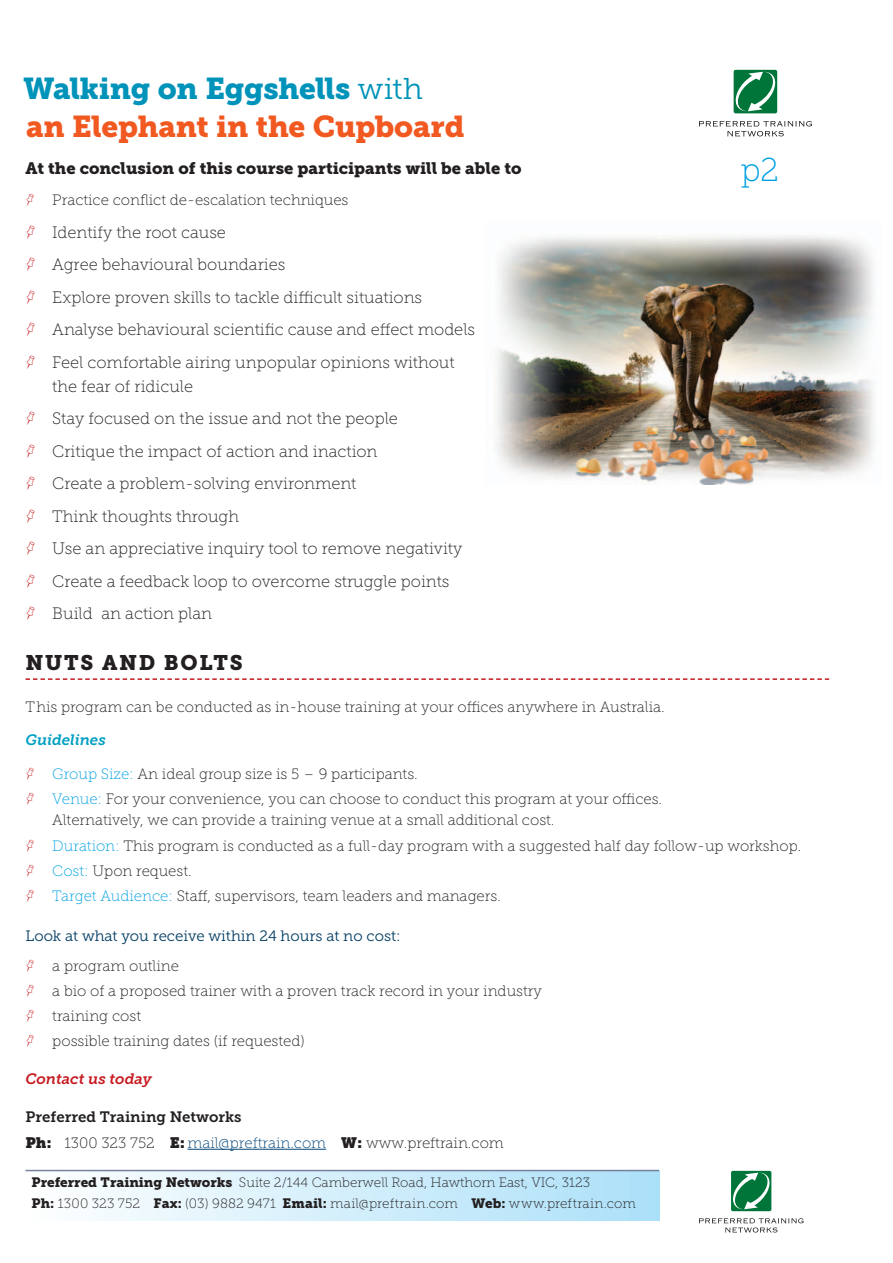
<style>
.page{position:relative;width:893px;height:1263px;background:#fff}
.page>*{position:absolute;margin:0;border:0;box-sizing:border-box;transform-origin:0 0}
.t1{font:33px "Museo Slab 100";color:#00a1e3}
.t2{font:30px/37.5px "Museo Slab 900";letter-spacing:-.01em;color:#f15921}
.t3{font:21px "Museo Slab 900";letter-spacing:.08em;color:#231f20}
.t4{font:16.5px/32.5px "Museo Slab 100";color:#231f20}
.t5{font:16.5px "Museo Slab 900";color:#231f20}
.t6{font:15px/25.2px "Museo Slab 100";color:#231f20}
.t7{font:15px "Museo Slab 300";color:#023c63}
.t8{font:15px "Museo Slab 700";color:#231f20}
.t9{font:italic 15px "Museo Slab 700";color:#c61c22}
.t10{font:italic 15px "Museo Slab 700";letter-spacing:-.005em;color:#009fc3}
.t11{font:13.5px/21px "Museo Slab 100";color:#231f20}
.s1{color:#0093ba}
.s2{font-family:"Museo Slab 300";color:#0093ba}
.s3{font-family:"FF Dingbests";color:#c61c22}
.s4{color:#00a1e3}
.s5{font-family:"Museo Slab"}
.s6{color:#014478}
.s7{font-family:"Museo Slab 900"}
</style>
<div class="page">
<img style="left:496px;top:236px;width:378px;height:249px">
<div style="left:731px;top:1171px;width:40px;height:40px;background:#00753a;border-radius:2px"></div>
<svg style="left:731px;top:1172px;width:41px;height:37px"></svg>
<svg style="left:699px;top:1218px;width:105px;height:14px"></svg>
<div style="left:26px;top:1170px;width:633px;height:50px;background:linear-gradient(to right,#fefefe,#abe0f9)"></div>
<hr style="left:26px;top:1170px;width:633px;height:1px;background:#76819e">
<div style="left:734px;top:70px;width:43px;height:43px;background:#00753a;border-radius:2px"></div>
<svg style="left:733px;top:72px;width:45px;height:39px"></svg>
<svg style="left:699px;top:121px;width:113px;height:16px"></svg>
<hr style="left:188px;top:1149px;width:138px;height:1px;background:#014478">
<svg style="left:26px;top:678px;width:803px;height:2px"></svg>
<h2 class="t2" style="left:23px;top:70px;width:443px"><span class="s1">Walking on Eggshells</span> <span class="s2">with </span>an Elephant in the Cupboard</h2>
<p class="t5" style="left:26px;top:159px;width:498px">At the conclusion of this course participants will be able to</p>
<p class="t6" style="left:26px;top:188px;width:324px"><span class="s3">?</span> Practice conflict de-escalation techniques</p>
<p class="t4" style="left:26px;top:216px;width:451px"><span class="s3">?</span> Identify the root cause<br><span class="s3">?</span> Agree behavioural boundaries<br><span class="s3">?</span> Explore proven skills to tackle difficult situations<br><span class="s3">?</span> Analyse behavioural scientific cause and effect models <span class="s3">?</span> Feel comfortable airing unpopular opinions without</p>
<p class="t4" style="left:26px;top:370px;width:438px;text-indent:27px">the fear of ridicule<br><span class="s3">?</span> Stay focused on the issue and not the people<br><span class="s3">?</span> Critique the impact of action and inaction<br><span class="s3">?</span> Create a problem-solving environment<br><span class="s3">?</span> Think thoughts through<br><span class="s3">?</span> Use an appreciative inquiry tool to remove negativity <span class="s3">?</span> Create a feedback loop to overcome struggle points <span class="s3">?</span> Build an action plan</p>
<h3 class="t3" style="left:26px;top:650px;width:219px">NUTS AND BOLTS</h3>
<h1 class="t1" style="left:741px;top:152px;width:40px">p2</h1>
<p class="t6" style="left:26px;top:694px;width:641px">This program can be conducted as in-house training at your offices anywhere in Australia.</p>
<p class="t10" style="left:26px;top:732px;width:82px">Guidelines</p>
<p class="t6" style="left:26px;top:761px;width:638px"><span class="s3">?</span> <span class="s4">Group Size:</span> An ideal group size is 5 – 9 participants.<br><span class="s3">?</span> <span class="s4">Venue:</span> For your convenience, you can choose to conduct this program at your offices.</p>
<p class="t6" style="left:26px;top:808px;width:777px;text-indent:27px">Alternatively, we can provide a training venue at a small additional cost.<br><span class="s3">?</span> <span class="s4">Duration:</span> This program is conducted as a full-day program with a suggested half day follow-up workshop. <span class="s3">?</span> <span class="s4">Cost:</span> Upon request.<br><span class="s3">?</span> <span class="s4">Target Audience:</span> Staff, supervisors, team leaders and managers.</p>
<p class="t7" style="left:26px;top:928px;width:377px">Look at what you receive within 24 hours at no cost:</p>
<p class="t6" style="left:26px;top:953px;width:518px"><span class="s3">?</span> a program outline<br><span class="s3">?</span> a bio of a proposed trainer with a proven track record in your industry <span class="s3">?</span> training cost<br><span class="s3">?</span> possible training dates (if requested)</p>
<p class="t9" style="left:26px;top:1071px;width:128px">Contact us today</p>
<p class="t8" style="left:26px;top:1109px;width:218px">Preferred Training Networks</p>
<p class="t6" style="left:26px;top:1130px;width:480px"><span class="s5">Ph:</span> 1300 323 752 <span class="s5">E:</span><span class="s6">mail@preftrain.com</span> <span class="s5">W:</span> www.preftrain.com</p>
<p class="t11" style="left:32px;top:1171px;width:606px"><span class="s7">Preferred Training Networks</span> Suite 2/144 Camberwell Road, Hawthorn East, VIC, 3123<br><span class="s7">Ph:</span> 1300 323 752 <span class="s7">Fax:</span> (03) 9882 9471 <span class="s7">Email:</span> mail@preftrain.com <span class="s7">Web:</span> www.preftrain.com</p>
</div>
